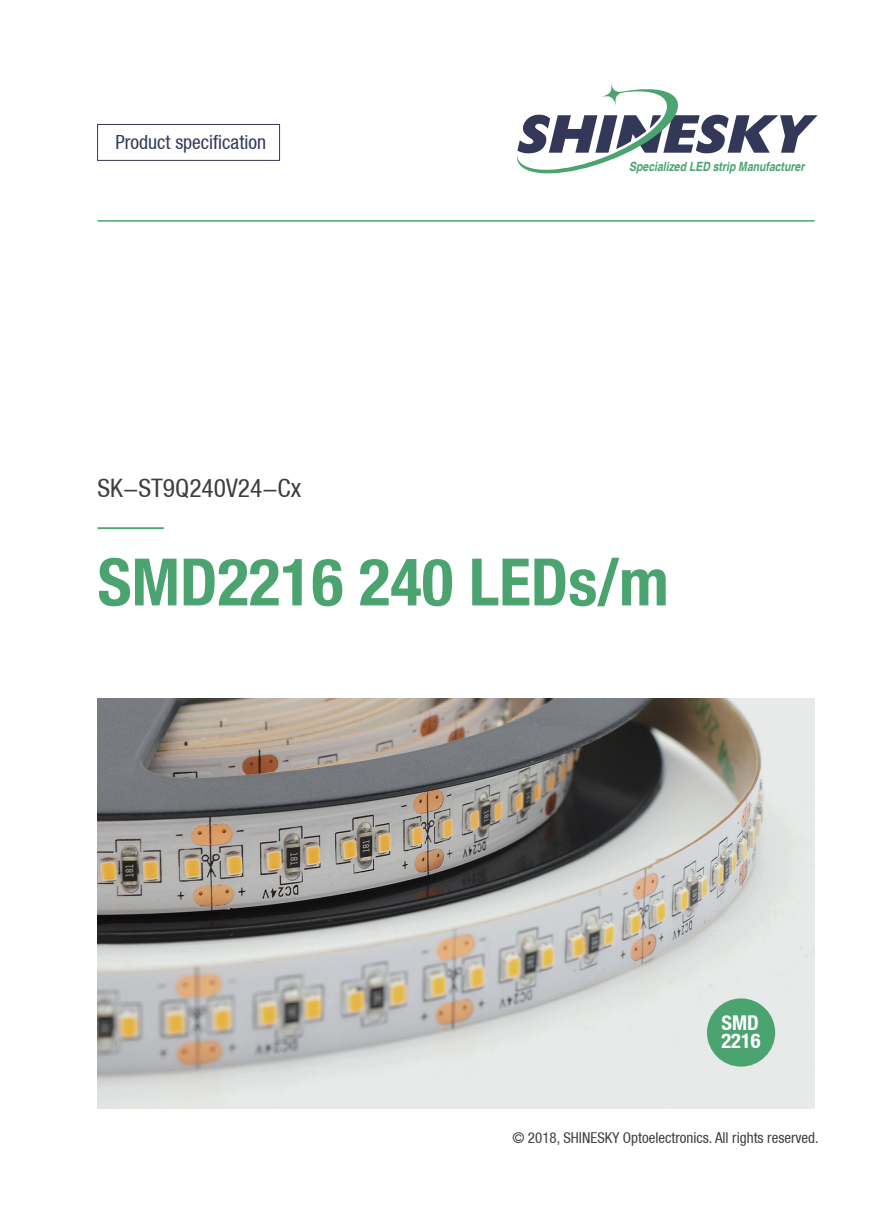
<style>
.page{position:relative;width:893px;height:1212px;background:#fff}
.page>*{position:absolute;margin:0;border:0;box-sizing:border-box;transform-origin:0 0}
.t1{font:700 condensed 65.4px "Helvetica Neue LT";color:#4ba46f}
.t2{font:condensed 25.5px "Helvetica Neue LT";color:#3e3e3f}
.t3{font:700 condensed 20.4px/18.6px "Helvetica Neue LT";color:#fff}
.t4{font:condensed 19.5px "Helvetica Neue LT";color:#333859}
.t5{font:condensed 15px "Helvetica Neue LT";color:#3e3e3f}
.t6{font:italic 700 condensed 12.75px "Helvetica";color:#4ba46f}
</style>
<div class="page">
<img style="left:98px;top:699px;width:717px;height:410px">
<svg style="left:517px;top:84px;width:301px;height:90px"></svg>
<hr style="left:98px;top:527px;width:66px;height:2px;background:#4ba46f">
<div style="left:97px;top:124px;width:183px;height:37px;border:1px solid #333859"></div>
<div style="left:707px;top:998px;width:68px;height:68px;background:#4ba46f;border-radius:50%"></div>
<hr style="left:98px;top:220px;width:717px;height:2px;background:#4ba46f">
<h3 class="t4" style="left:115px;top:131px;width:152px">Product specification</h3>
<h2 class="t2" style="left:98px;top:473px;width:205px">SK-ST9Q240V24-Cx</h2>
<p class="t6" style="left:629px;top:158px;width:177px">Specialized LED strip Manufacturer</p>
<h1 class="t1" style="left:98px;top:542px;width:573px">SMD2216 240 LEDs/m</h1>
<h3 class="t3" style="left:721px;top:1013px;width:41px">SMD<br>2216</h3>
<p class="t5" style="left:512px;top:1129px;width:308px">© 2018, SHINESKY Optoelectronics. All rights reserved.</p>
</div>
